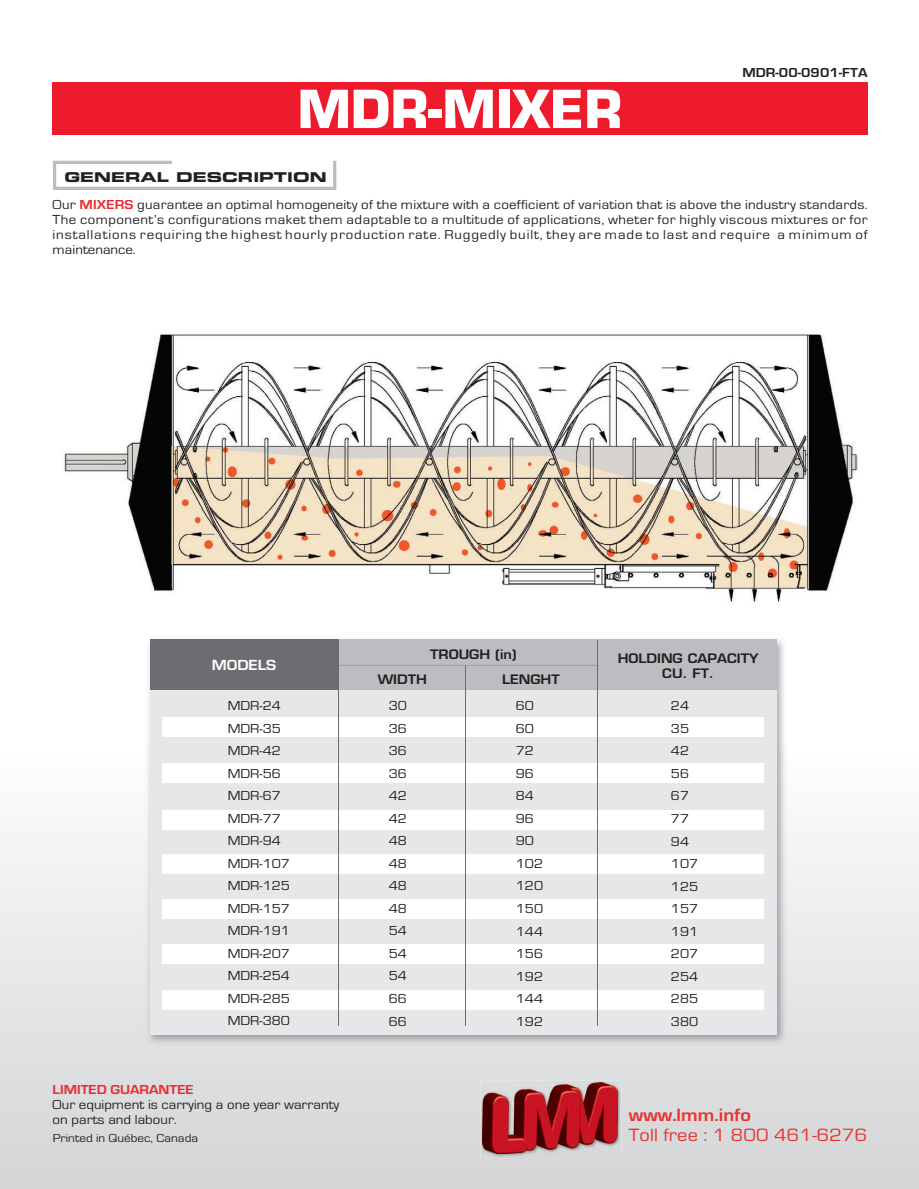
<style>
.page{position:relative;width:919px;height:1189px;background:#fff}
.page>*{position:absolute;margin:0;border:0;box-sizing:border-box;transform-origin:0 0}
.t1{font:700 51px "Eurostile";color:#fff}
.t2{font:18.45px "Eurostile";letter-spacing:.01em;color:#eb312d;scale:1.1 1}
.t3{font:700 18.45px "Eurostile";color:#eb312d;scale:1.1 1}
.t4{font:13.5px/22.5px "Eurostile";color:#231f20;scale:1.1 1}
.t5{font:13.5px "Eurostile Bold Extended Two";color:#231f20;scale:1.1 1}
.t6{font:700 13.5px "Eurostile";color:#eb2a2f;scale:1.1 1}
.t7{font:700 13.5px "Eurostile";letter-spacing:.005em;color:#231f20;scale:1.1 1}
.t8{font:600 13.5px "Eurostile";color:#fff;scale:1.1 1}
.t9{font:600 12.75px/15px "Eurostile";color:#231f20;text-align:center;scale:1.1 1}
.t10{font:12px "Eurostile";color:#231f20;scale:1.1 1}
.s1{font-weight:700;color:#eb2a2f}
</style>
<div class="page">
<svg style="left:0;top:840px;width:918px;height:348px;background:#dfe0e1"></svg>
<img style="left:144px;top:639px;width:645px;height:409px">
<div style="left:53px;top:83px;width:814px;height:52px;background:#ee1b2c"></div>
<div style="left:150px;top:687px;width:626px;height:347px;background:#e6e7e9"></div>
<div style="left:163px;top:718px;width:600px;height:19px;background:#fff"></div>
<div style="left:163px;top:764px;width:600px;height:19px;background:#fff"></div>
<div style="left:163px;top:810px;width:600px;height:19px;background:#fff"></div>
<div style="left:163px;top:854px;width:600px;height:19px;background:#fff"></div>
<div style="left:163px;top:899px;width:600px;height:19px;background:#fff"></div>
<div style="left:163px;top:944px;width:600px;height:19px;background:#fff"></div>
<div style="left:163px;top:990px;width:600px;height:19px;background:#fff"></div>
<div style="left:150px;top:639px;width:626px;height:51px;background:#bcbdc0"></div>
<div style="left:150px;top:639px;width:188px;height:51px;background:#6c6d70"></div>
<hr style="left:338px;top:639px;width:1px;height:386px;background:#6c6d70">
<hr style="left:596px;top:640px;width:1px;height:385px;background:#6c6d70">
<hr style="left:465px;top:665px;width:1px;height:360px;background:#6c6d70">
<img style="left:62px;top:334px;width:796px;height:268px">
<hr style="left:339px;top:665px;width:258px;height:1px;background:#6c6d70">
<img style="left:480px;top:1080px;width:141px;height:78px">
<img style="left:482px;top:1082px;width:134px;height:71px">
<svg style="left:53px;top:161px;width:283px;height:29px"></svg>
<h1 class="t1" style="left:297px;top:90px;width:326px">MDR-MIXER</h1>
<p class="t5" style="left:64px;top:172px;width:240px">GENERAL DESCRIPTION</p>
<p class="t7" style="left:742px;top:65px;width:115px">MDR-00-0901-FTA</p>
<p class="t4" style="left:53px;top:198px;width:742px;line-height:15px;text-align:justify">Our <span class="s1">MIXERS</span> guarantee an optimal homogeneity of the mixture with a coefficient of variation that is above the industry standards.<br>The component’s configurations maket them adaptable to a multitude of applications, wheter for highly viscous mixtures or for installations requiring the highest hourly production rate. Ruggedly built, they are made to last and require a minimum of maintenance.</p>
<p class="t8" style="left:212px;top:660px;width:60px">MODELS</p>
<p class="t9" style="left:430px;top:648px;width:80px">TROUGH (in)</p>
<p class="t9" style="left:377px;top:673px;width:46px">WIDTH</p>
<p class="t9" style="left:502px;top:673px;width:54px">LENGHT</p>
<p class="t9" style="left:617px;top:651px;width:129px">HOLDING CAPACITY<br>CU. FT.</p>
<p class="t4" style="left:228px;top:696px;width:58px">MDR-24<br>MDR-35<br>MDR-42<br>MDR-56<br>MDR-67<br>MDR-77<br>MDR-94<br>MDR-107<br>MDR-125<br>MDR-157<br>MDR-191<br>MDR-207<br>MDR-254<br>MDR-285<br>MDR-380</p>
<p class="t4" style="left:388px;top:696px;width:18px;text-align:justify">30<br>36<br>36<br>36<br>42<br>42<br>48<br>48<br>48<br>48<br>54<br>54<br>54<br>66<br>66</p>
<p class="t4" style="left:515px;top:696px;width:26px">60<br>60<br>72<br>96<br>84<br>96<br>90<br>102<br>120<br>150<br>144<br>156<br>192<br>144<br>192</p>
<p class="t4" style="left:670px;top:696px;width:26px">24<br>35<br>42<br>56<br>67<br>77<br>94<br>107<br>125<br>157<br>191<br>207<br>254<br>285<br>380</p>
<p class="t6" style="left:53px;top:1081px;width:129px">LIMITED GUARANTEE</p>
<p class="t4" style="left:53px;top:1098px;width:262px;line-height:15px">Our equipment is carrying a one year warranty on parts and labour.</p>
<p class="t10" style="left:53px;top:1133px;width:134px">Printed in Québec, Canada</p>
<h2 class="t3" style="left:628px;top:1103px;width:113px">www.lmm.info</h2>
<h2 class="t2" style="left:628px;top:1128px;width:218px">Toll free : 1 800 461-6276</h2>
</div>
